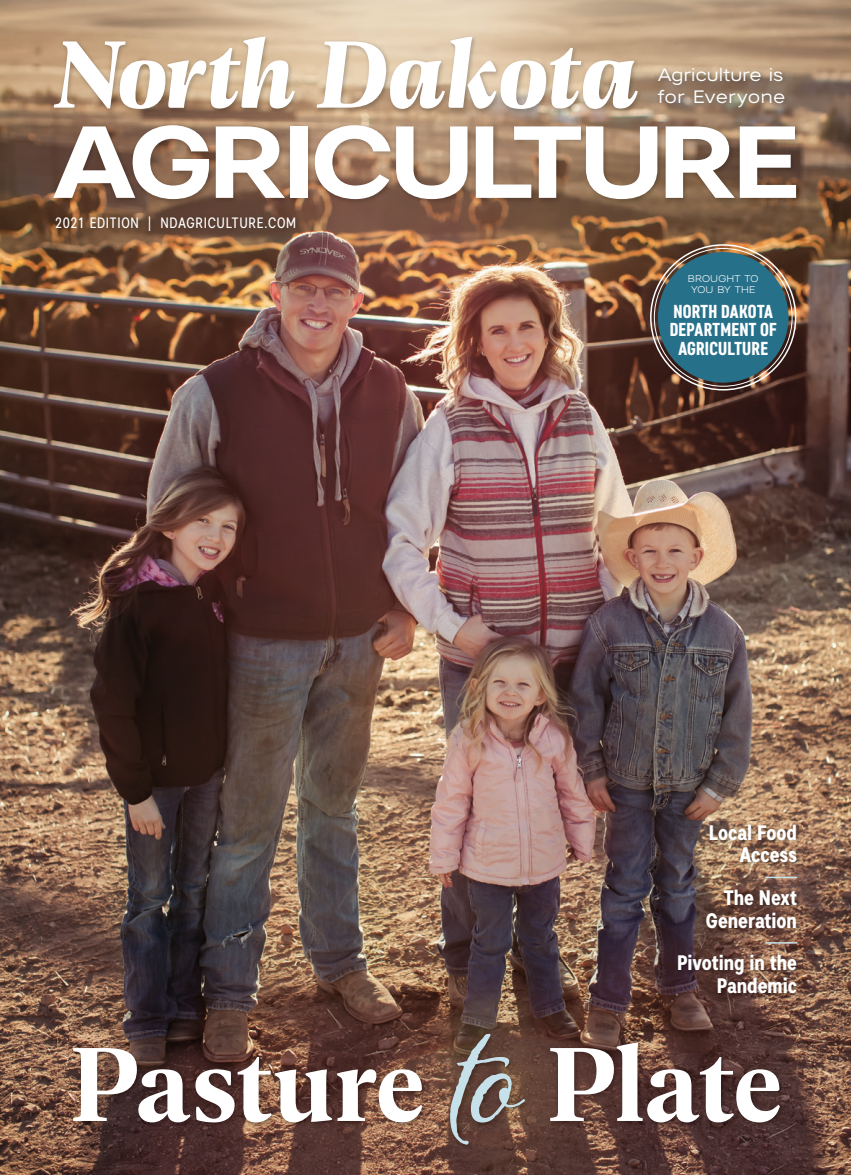
<style>
.page{position:relative;width:851px;height:1175px;background:#fff}
.page>*{position:absolute;margin:0;border:0;box-sizing:border-box;transform-origin:0 0}
.t1{font:600 112.5px "Geller Headline";letter-spacing:-.01em;color:#fff}
.t2{font:700 102px "Artico Expanded";letter-spacing:-.065em;color:#fff}
.t3{font:italic 700 102px "Geller Headline";letter-spacing:-.005em;color:#fff}
.t4{font:700 condensed 21px/22.5px "Artico";color:#fff;text-align:right}
.t5{font:700 18.75px/18.8px "Artico Extra Cond";letter-spacing:.005em;color:#fff;text-align:center}
.t6{font:18px/22.5px "Artico Expanded";letter-spacing:.015em;color:#fff}
.t7{font:15px "Artico Condensed";letter-spacing:.05em;color:#fff}
.t8{font:300 9.75px/11.2px "Artico Expanded";letter-spacing:.02em;color:#fff;text-align:center}
.s1{font-family:"Alana";font-weight:400;font-size:142.5px;color:#c6e1ea}
</style>
<div class="page">
<img style="left:0;top:0;width:850px;height:1174px">
<div style="left:658px;top:252px;width:130px;height:131px;background:#27708a;border-radius:50%"></div>
<img style="left:654px;top:65px;width:136px;height:49px">
<img style="left:51px;top:122px;width:751px;height:83px">
<img style="left:53px;top:213px;width:248px;height:23px">
<img style="left:51px;top:33px;width:592px;height:82px">
<img style="left:675px;top:821px;width:127px;height:178px">
<hr style="left:765px;top:876px;width:32px;height:2px;background:#c6e1ea">
<hr style="left:765px;top:942px;width:32px;height:1px;background:#c6e1ea">
<img style="left:70px;top:1030px;width:715px;height:120px">
<h2 class="t3" style="left:54px;top:2px;width:586px">North Dakota</h2>
<p class="t6" style="left:657px;top:63px;width:129px">Agriculture is for Everyone</p>
<h2 class="t2" style="left:52px;top:95px;width:749px">AGRICULTURE</h2>
<p class="t7" style="left:55px;top:212px;width:242px">2021 EDITION | NDAGRICULTURE.COM</p>
<p class="t8" style="left:688px;top:273px;width:72px">BROUGHT TO<br>YOU BY THE</p>
<p class="t5" style="left:669px;top:301px;width:108px">NORTH DAKOTA<br>DEPARTMENT OF<br>AGRICULTURE</p>
<p class="t4" style="left:708px;top:821px;width:90px">Local Food<br>Access</p>
<p class="t4" style="left:705px;top:886px;width:93px">The Next<br>Generation</p>
<p class="t4" style="left:677px;top:951px;width:121px">Pivoting in the<br>Pandemic</p>
<h1 class="t1" style="left:69px;top:1005px;width:714px">Pasture <span class="s1">to</span> Plate</h1>
</div>
